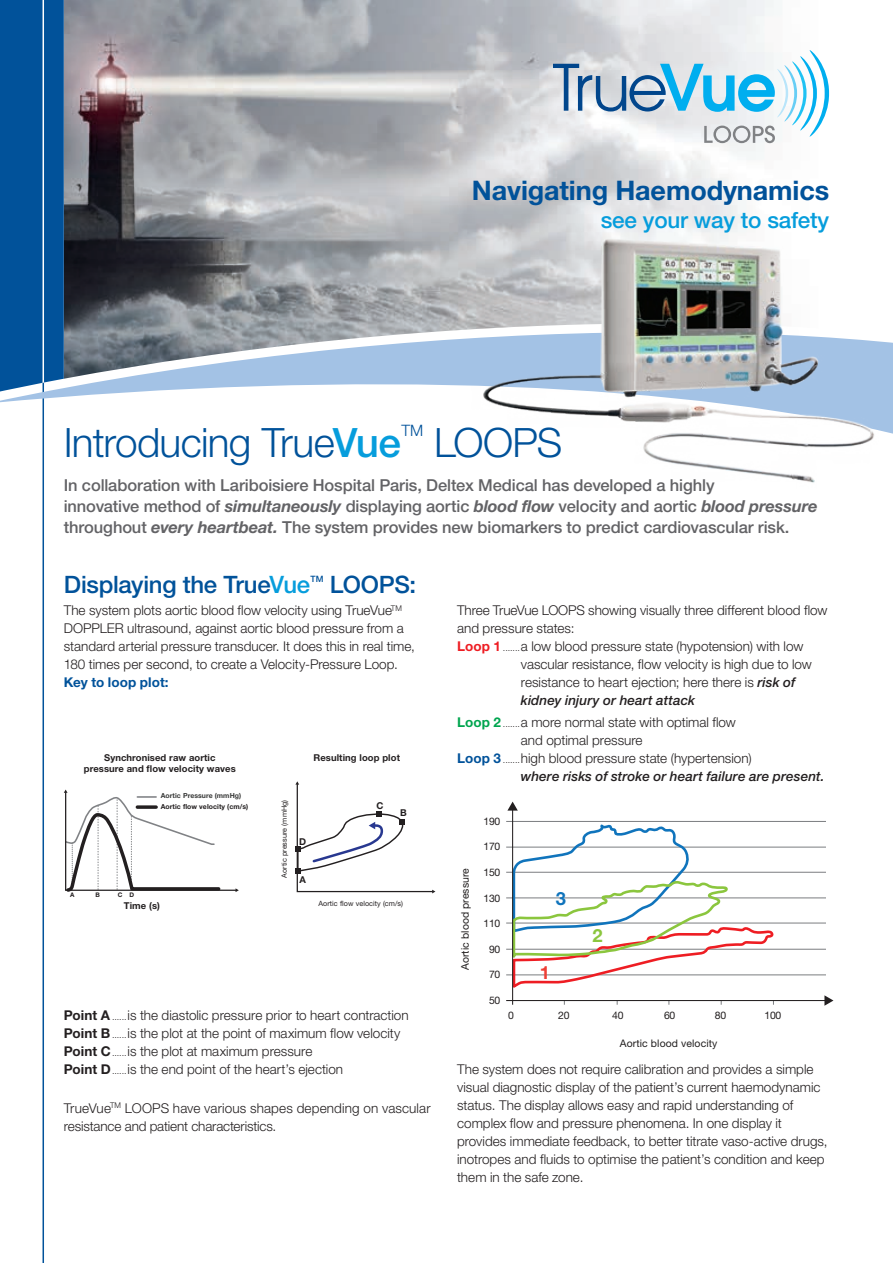
<style>
.page{position:relative;width:893px;height:1263px;background:#fff}
.page>*{position:absolute;margin:0;border:0;box-sizing:border-box;transform-origin:0 0}
.t1{font:300 40.5px "Helvetica Neue LT";letter-spacing:-.015em;color:#01529a}
.t2{font:700 27px "Helvetica Neue LT";letter-spacing:-.005em;color:#01529a}
.t3{font:500 24px "Helvetica Neue LT";letter-spacing:-.015em;color:#01529a}
.t4{font:500 22.5px "Helvetica Neue LT";letter-spacing:-.01em;color:#069ddc}
.t5{font:700 18.3px "Helvetica Neue LT";color:#1074bc}
.t6{font:700 18.3px "Helvetica Neue LT";color:#8bc63e}
.t7{font:700 18.3px "Helvetica Neue LT";color:#ee3e35}
.t8{font:500 16.5px/21px "Helvetica Neue LT";letter-spacing:-.005em;color:#636366}
.t9{font:300 15.75px "Helvetica Neue LT";color:#01529a}
.t10{font:300 13.5px/18px "Helvetica Neue LT";color:#231f20}
.t11{font:italic 500 13.5px "Helvetica Neue LT";letter-spacing:.005em;color:#231f20}
.t12{font:700 13.5px "Helvetica Neue LT";color:#01529a}
.t13{font:10.5px "Helvetica Neue LT";letter-spacing:.01em;color:#211e1e}
.t14{font:10.5px "Helvetica Neue LT";letter-spacing:-.025em;color:#231f20}
.t15{font:700 9.45px/10.4px "Helvetica Neue LT";letter-spacing:.01em;color:#231f20;text-align:center}
.t16{font:500 8.7px "Helvetica Neue LT";color:#01529a}
.t17{font:7.2px "Helvetica Neue LT";letter-spacing:.01em;color:#231f20}
.t18{font:700 6.9px "Helvetica Neue LT";letter-spacing:.01em;color:#231f20}
.t19{font:700 6.9px "Helvetica Neue LT";letter-spacing:.01em;color:#373837}
.t20{font:700 6.3px "Helvetica Neue LT";color:#231f20}
.s1{font-weight:500;color:#069ddc}
.s2{font-weight:700;font-style:italic}
.s3{color:#069ddc}
.s4{font-weight:700;color:#ee1d23}
.s5{font-size:9px}
.s6{font-weight:500;font-style:italic}
.s7{font-weight:700;color:#00a54f}
.s8{font-weight:700;color:#01529a}
.s9{font-weight:700}
</style>
<div class="page">
<img style="left:64px;top:0;width:272px;height:327px">
<div style="left:0;top:0;width:64px;height:327px;background:#01529a"></div>
<svg style="left:336px;top:0;width:494px;height:327px"></svg>
<svg style="left:553px;top:50px;width:276px;height:93px"></svg>
<hr style="left:43px;top:0;width:1px;height:384px;background:#fff">
<hr style="left:43px;top:383px;width:1px;height:880px;background:#01529a">
<svg style="left:0;top:327px;width:893px;height:110px"></svg>
<img style="left:457px;top:230px;width:422px;height:253px">
<svg style="left:295px;top:781px;width:140px;height:112px"></svg>
<svg style="left:64px;top:789px;width:175px;height:103px"></svg>
<svg style="left:137px;top:805px;width:19px;height:4px"></svg>
<hr style="left:506px;top:821px;width:320px;height:1px;background:#808285">
<hr style="left:506px;top:846px;width:320px;height:2px;background:#808285">
<hr style="left:506px;top:872px;width:320px;height:1px;background:#808285">
<hr style="left:506px;top:897px;width:320px;height:1px;background:#808285">
<hr style="left:506px;top:922px;width:320px;height:1px;background:#808285">
<hr style="left:506px;top:949px;width:320px;height:1px;background:#808285">
<hr style="left:506px;top:974px;width:320px;height:1px;background:#808285">
<svg style="left:511px;top:824px;width:266px;height:165px"></svg>
<hr style="left:506px;top:1000px;width:320px;height:1px;background:#231f20">
<svg style="left:824px;top:995px;width:9px;height:11px"></svg>
<hr style="left:512px;top:809px;width:1px;height:196px;background:#231f20">
<svg style="left:507px;top:801px;width:11px;height:10px"></svg>
<h2 class="t2" style="left:472px;top:173px;width:359px">Navigating Haemodynamics</h2>
<h3 class="t4" style="left:601px;top:207px;width:230px">see your way to safety</h3>
<h1 class="t1" style="left:64px;top:418px;width:339px">Introducing True<span class="s1">Vue</span></h1>
<p class="t9" style="left:401px;top:421px;width:23px">TM</p>
<h1 class="t1" style="left:434px;top:418px;width:130px">LOOPS</h1>
<p class="t8" style="left:64px;top:474px;width:755px">In collaboration with Lariboisiere Hospital Paris, Deltex Medical has developed a highly<br>innovative method of <span class="s2">simultaneously</span> displaying aortic <span class="s2">blood flow</span> velocity and aortic <span class="s2">blood pressure </span>throughout <span class="s2">every heartbeat.</span> The system provides new biomarkers to predict cardiovascular risk.</p>
<h3 class="t3" style="left:64px;top:570px;width:248px">Displaying the True<span class="s3">Vue</span></h3>
<p class="t16" style="left:311px;top:573px;width:15px">TM</p>
<h3 class="t3" style="left:330px;top:570px;width:88px">LOOPS:</h3>
<p class="t10" style="left:64px;top:601px;width:353px">The system plots aortic blood flow velocity using TrueVue<sup>TM </sup>DOPPLER ultrasound, against aortic blood pressure from a standard arterial pressure transducer. It does this in real time, 180 times per second, to create a Velocity-Pressure Loop.</p>
<p class="t12" style="left:64px;top:674px;width:106px">Key to loop plot:</p>
<p class="t10" style="left:457px;top:601px;width:372px">Three TrueVue LOOPS showing visually three different blood flow</p>
<p class="t10" style="left:457px;top:619px;width:119px">and pressure states:</p>
<p class="t10" style="left:457px;top:637px;width:348px"><span class="s4">Loop 1</span> <span class="s5">.......</span>a low blood pressure state (hypotension) with low</p>
<p class="t10" style="left:521px;top:655px;width:293px">vascular resistance, flow velocity is high due to low</p>
<p class="t10" style="left:521px;top:673px;width:276px">resistance to heart ejection; here there is <span class="s6">risk of</span></p>
<p class="t11" style="left:521px;top:692px;width:176px">kidney injury or heart attack</p>
<p class="t10" style="left:457px;top:713px;width:280px"><span class="s7">Loop 2</span> <span class="s5">.......</span>a more normal state with optimal flow</p>
<p class="t10" style="left:521px;top:731px;width:123px">and optimal pressure</p>
<p class="t10" style="left:457px;top:749px;width:296px"><span class="s8">Loop 3</span> <span class="s5">.......</span>high blood pressure state (hypertension)</p>
<p class="t11" style="left:521px;top:768px;width:305px">where risks of stroke or heart failure are present.</p>
<p class="t15" style="left:84px;top:753px;width:153px">Synchronised raw aortic pressure and flow velocity waves</p>
<p class="t15" style="left:313px;top:753px;width:88px">Resulting loop plot</p>
<p class="t19" style="left:161px;top:792px;width:82px">Aortic Pressure (mmHg)</p>
<p class="t18" style="left:161px;top:803px;width:89px">Aortic flow velocity (cm/s)</p>
<p class="t20" style="left:70px;top:890px;width:6px">A</p>
<p class="t20" style="left:96px;top:890px;width:6px">B</p>
<p class="t20" style="left:118px;top:890px;width:18px">C D</p>
<p class="t15" style="left:124px;top:900px;width:38px">Time (s)</p>
<p class="t17" style="left:280px;top:878px;width:79px;rotate:-90deg">Aortic pressure (mmHg)</p>
<p class="t15" style="left:299px;top:836px;width:9px">D</p>
<p class="t15" style="left:299px;top:874px;width:8px">A</p>
<p class="t15" style="left:376px;top:800px;width:9px">C</p>
<p class="t15" style="left:400px;top:807px;width:8px">B</p>
<p class="t17" style="left:318px;top:899px;width:86px">Aortic flow velocity (cm/s)</p>
<p class="t10" style="left:64px;top:1005px;width:346px"><span class="s9">Point A</span> <span class="s5">......</span>is the diastolic pressure prior to heart contraction <span class="s9">Point B</span> <span class="s5">......</span>is the plot at the point of maximum flow velocity <span class="s9">Point C</span><span class="s5">......</span>is the plot at maximum pressure<br><span class="s9">Point D</span><span class="s5">......</span>is the end point of the heart’s ejection</p>
<p class="t10" style="left:64px;top:1099px;width:368px">TrueVue<sup>TM</sup> LOOPS have various shapes depending on vascular resistance and patient characteristics.</p>
<p class="t13" style="left:459px;top:970px;width:104px;rotate:-90deg">Aortic blood pressure</p>
<p class="t14" style="left:483px;top:815px;width:18px">190</p>
<p class="t14" style="left:483px;top:840px;width:18px">170</p>
<p class="t14" style="left:483px;top:866px;width:18px">150</p>
<p class="t14" style="left:483px;top:892px;width:18px">130</p>
<p class="t14" style="left:483px;top:917px;width:18px">110</p>
<p class="t14" style="left:489px;top:943px;width:13px">90</p>
<p class="t14" style="left:489px;top:968px;width:13px">70</p>
<p class="t14" style="left:489px;top:994px;width:13px">50</p>
<h3 class="t5" style="left:556px;top:887px;width:12px">3</h3>
<h3 class="t7" style="left:540px;top:961px;width:12px">1</h3>
<h3 class="t6" style="left:593px;top:924px;width:12px">2</h3>
<p class="t14" style="left:508px;top:1009px;width:7px">0</p>
<p class="t14" style="left:558px;top:1009px;width:13px">20</p>
<p class="t14" style="left:612px;top:1009px;width:13px">40</p>
<p class="t14" style="left:664px;top:1009px;width:13px">60</p>
<p class="t14" style="left:715px;top:1009px;width:13px">80</p>
<p class="t14" style="left:764px;top:1009px;width:18px">100</p>
<p class="t13" style="left:620px;top:1037px;width:99px">Aortic blood velocity</p>
<p class="t10" style="left:457px;top:1059px;width:372px">The system does not require calibration and provides a simple visual diagnostic display of the patient’s current haemodynamic status. The display allows easy and rapid understanding of complex flow and pressure phenomena. In one display it provides immediate feedback, to better titrate vaso-active drugs, inotropes and fluids to optimise the patient’s condition and keep them in the safe zone.</p>
</div>
